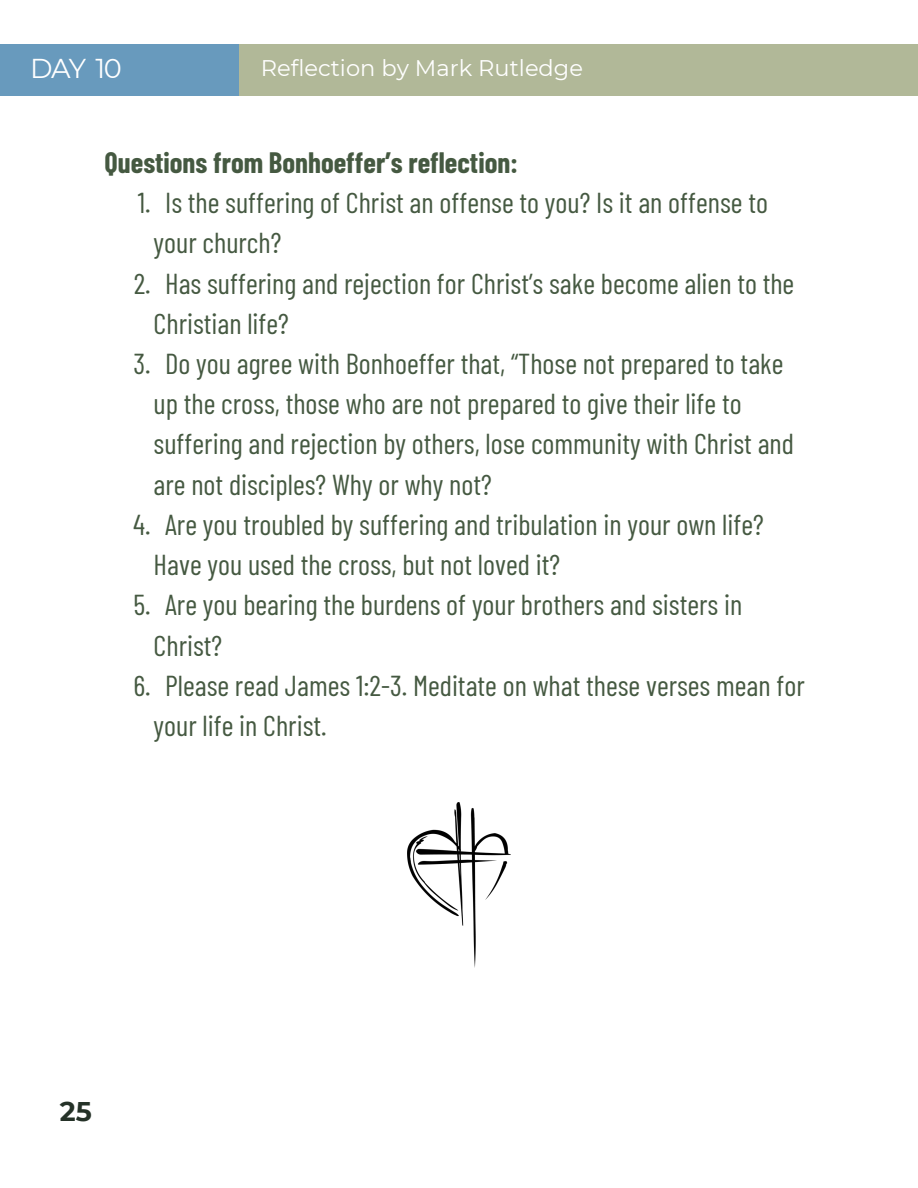
<style>
.page{position:relative;width:918px;height:1188px;background:#fff}
.page>*{position:absolute;margin:0;border:0;box-sizing:border-box;transform-origin:0 0}
.t1{font:28.8px/40.2px "Barlow Condensed";color:#455941}
.t2{font:700 28.8px "Barlow Condensed";color:#455941}
.t3{font:27.3px "Montserrat";color:#fff}
.t4{font:700 27px "Montserrat";color:#253228}
.t5{font:22.5px "Montserrat";color:#fff}
</style>
<div class="page">
<div style="left:0;top:45px;width:918px;height:51px;background:#b1b898"></div>
<div style="left:0;top:45px;width:238px;height:51px;background:#689abd"></div>
<img style="left:407px;top:802px;width:104px;height:166px">
<p class="t3" style="left:30px;top:49px;width:93px">DAY 10</p>
<p class="t5" style="left:261px;top:53px;width:324px">Reflection by Mark Rutledge</p>
<p class="t2" style="left:105px;top:142px;width:415px">Questions from Bonhoeffer’s reflection:</p>
<p class="t1" style="left:154px;top:181px;width:616px;text-indent:12px">Is the suffering of Christ an offense to you? Is it an offense to your church?</p>
<p class="t1" style="left:138px;top:181px;width:14px">1.</p>
<p class="t1" style="left:154px;top:261px;width:642px;text-indent:12px">Has suffering and rejection for Christ’s sake become alien to the<br>Christian life?</p>
<p class="t1" style="left:134px;top:261px;width:19px">2.</p>
<p class="t1" style="left:154px;top:341px;width:642px;text-indent:12px">Do you agree with Bonhoeffer that, “Those not prepared to take up the cross, those who are not prepared to give their life to suffering and rejection by others, lose community with Christ and are not disciples? Why or why not?</p>
<p class="t1" style="left:134px;top:341px;width:19px">3.</p>
<p class="t1" style="left:154px;top:502px;width:612px;text-indent:12px">Are you troubled by suffering and tribulation in your own life?<br>Have you used the cross, but not loved it?</p>
<p class="t1" style="left:133px;top:502px;width:19px">4.</p>
<p class="t1" style="left:154px;top:583px;width:590px;text-indent:12px">Are you bearing the burdens of your brothers and sisters in<br>Christ?</p>
<p class="t1" style="left:133px;top:583px;width:19px">5.</p>
<p class="t1" style="left:154px;top:663px;width:653px;text-indent:12px">Please read James 1:2-3. Meditate on what these verses mean for your life in Christ.</p>
<p class="t1" style="left:133px;top:663px;width:19px">6.</p>
<p class="t4" style="left:60px;top:1091px;width:33px">25</p>
</div>
